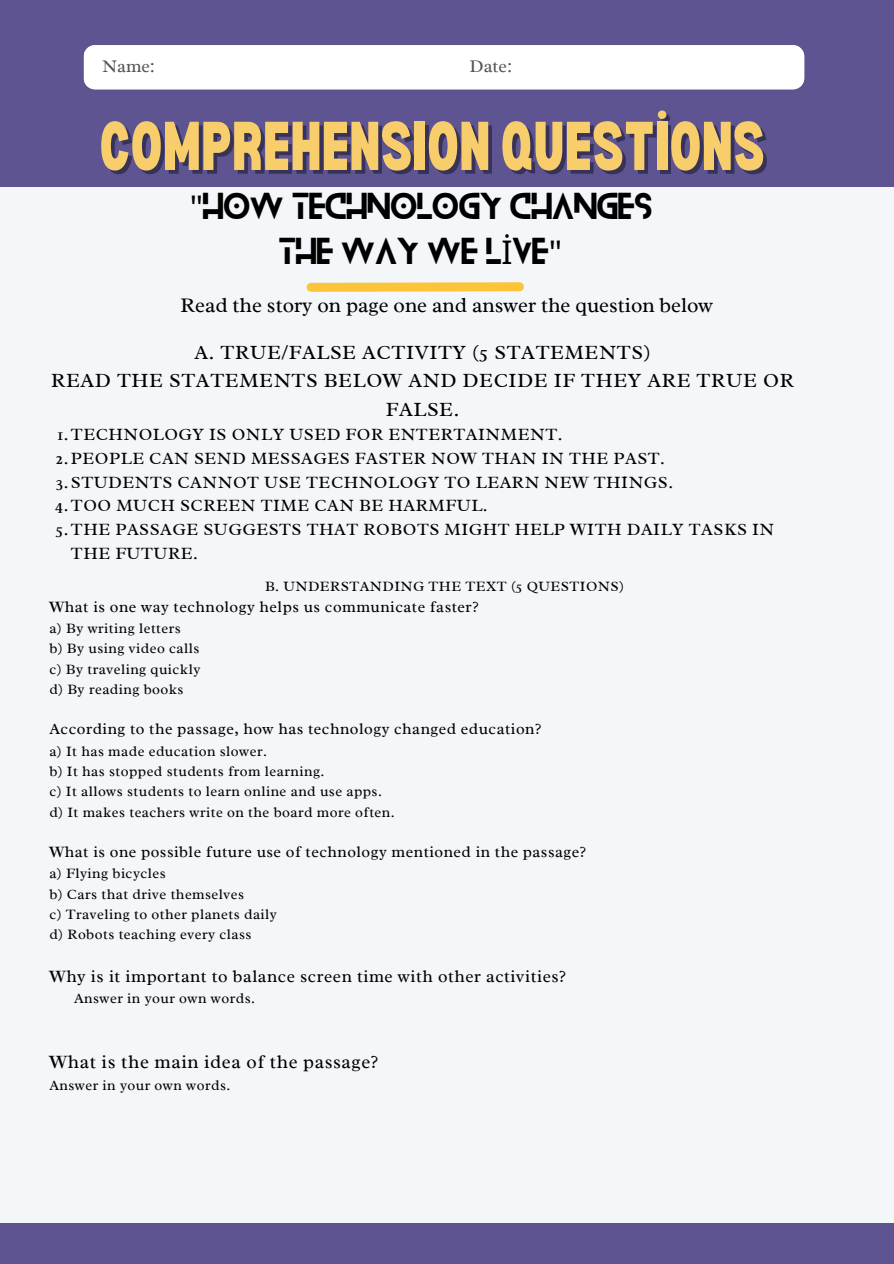
<style>
.page{position:relative;width:894px;height:1264px;background:#fff}
.page>*{position:absolute;margin:0;border:0;box-sizing:border-box;transform-origin:0 0}
.t1{font:900 condensed 67.5px "Bernoru";color:#f8cd6c}
.t2{font:32.85px/45.3px "Blanka";color:#000;text-align:center}
.t3{font:21px "Radley";color:#000}
.t4{font:20.4px/28.2px "Radley";letter-spacing:.03em;color:#000;text-align:center}
.t5{font:19.05px "Radley";letter-spacing:.03em;color:#000}
.t6{font:18px "Radley";color:#545454}
.t7{font:17.55px "Radley";letter-spacing:.03em;color:#000}
.t8{font:17.4px "Radley";letter-spacing:.03em;color:#000}
.t9{font:16.05px "Radley";letter-spacing:.03em;color:#000}
.t10{font:14.55px/20.2px "Radley";letter-spacing:.03em;color:#000}
.s1{color:rgb(0 0 0/.4)}
.s2{font-family:"Noto Sans"}
</style>
<div class="page">
<div style="left:0;top:0;width:893px;height:1263px;background:#f3f7fa"></div>
<div style="left:0;top:1223px;width:893px;height:40px;background:#5d5491"></div>
<div style="left:0;top:0;width:893px;height:187px;background:#5d5491"></div>
<div style="left:84px;top:45px;width:720px;height:44px;background:#fff"></div>
<svg style="left:306px;top:282px;width:218px;height:10px;background:#fac94e"></svg>
<h5 class="t6" style="left:102px;top:55px;width:55px">Name:</h5>
<h5 class="t6" style="left:469px;top:55px;width:44px">Date:</h5>
<h1 class="t1" style="left:99px;top:107px;width:666px">COMPREHENSION QUESTİ<span class="s1">Oİ</span> NS</h1>
<h2 class="t2" style="left:190px;top:179px;width:463px"><span class="s2">"</span>HOW TECHNOLOGY CHANGES<br>THE WAY WE L<span class="s2">İ</span>VE<span class="s2">"</span></h2>
<p class="t3" style="left:180px;top:291px;width:534px">Read the story on page one and answer the question below</p>
<h3 class="t4" style="left:51px;top:338px;width:744px">A. TRUE/FALSE ACTİVİTY (5 STATEMENTS)<br>READ THE STATEMENTS BELOW AND DECİDE İF THEY ARE TRUE OR<br>FALSE.</h3>
<p class="t8" style="left:57px;top:423px;width:507px">1.TECHNOLOGY İS ONLY USED FOR ENTERTAİNMENT.</p>
<p class="t8" style="left:55px;top:447px;width:611px">2.PEOPLE CAN SEND MESSAGES FASTER NOW THAN İN THE PAST.</p>
<p class="t8" style="left:55px;top:471px;width:619px">3.STUDENTS CANNOT USE TECHNOLOGY TO LEARN NEW THİNGS.</p>
<p class="t8" style="left:55px;top:494px;width:434px">4.TOO MUCH SCREEN TİME CAN BE HARMFUL.</p>
<p class="t8" style="left:56px;top:518px;width:719px">5.THE PASSAGE SUGGESTS THAT ROBOTS MİGHT HELP WİTH DAİLY TASKS İN</p>
<p class="t8" style="left:71px;top:542px;width:128px">THE FUTURE.</p>
<p class="t10" style="left:265px;top:576px;width:360px">B. UNDERSTANDİNG THE TEXT (5 QUESTİONS)</p>
<p class="t9" style="left:49px;top:596px;width:430px">What is one way technology helps us communicate faster?</p>
<p class="t10" style="left:49px;top:618px;width:152px">a) By writing letters<br>b) By using video calls c) By traveling quickly d) By reading books</p>
<p class="t9" style="left:49px;top:719px;width:493px">According to the passage, how has technology changed education?</p>
<p class="t10" style="left:49px;top:740px;width:347px">a) It has made education slower.<br>b) It has stopped students from learning.<br>c) It allows students to learn online and use apps. d) It makes teachers write on the board more often.</p>
<p class="t9" style="left:49px;top:841px;width:538px">What is one possible future use of technology mentioned in the passage?</p>
<p class="t10" style="left:49px;top:863px;width:229px">a) Flying bicycles<br>b) Cars that drive themselves<br>c) Traveling to other planets daily d) Robots teaching every class</p>
<p class="t7" style="left:49px;top:965px;width:518px">Why is it important to balance screen time with other activities?</p>
<p class="t10" style="left:74px;top:988px;width:182px">Answer in your own words.</p>
<h3 class="t5" style="left:49px;top:1049px;width:330px">What is the main idea of the passage?</h3>
<p class="t10" style="left:49px;top:1075px;width:182px">Answer in your own words.</p>
</div>
